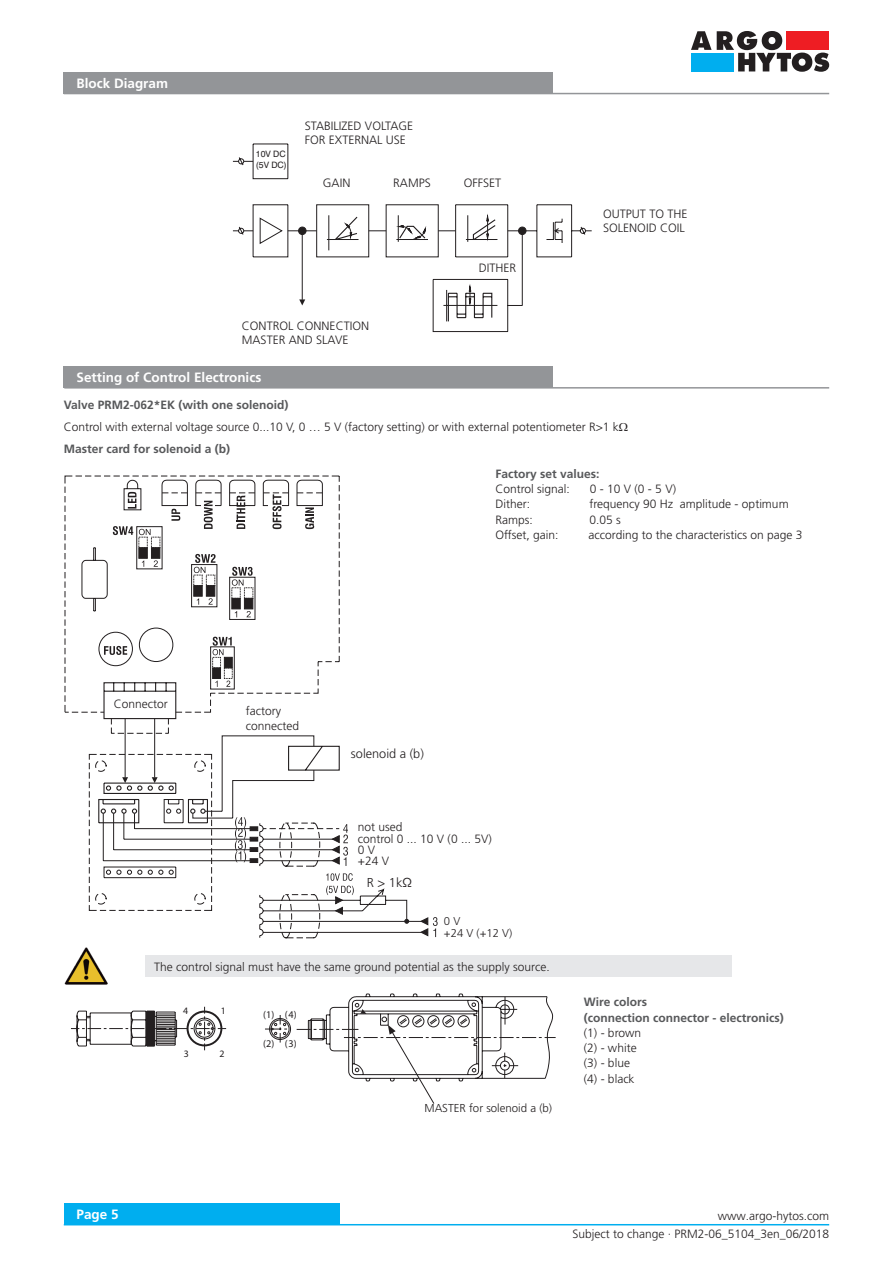
<style>
.page{position:relative;width:893px;height:1263px;background:#fff}
.page>*{position:absolute;margin:0;border:0;box-sizing:border-box;transform-origin:0 0}
._03_Headline_white{font:700 13.5px "Frutiger LT Pro";color:#fff}
._05_Subline_Copytext{font:300 12.9px "Frutiger LT Pro";color:#231f20}
._05_Subline_Copytext-2{font:300 12.75px "Frutiger LT Pro";color:#231f20}
._05_Subline_Copytext-3{font:300 12px "Frutiger LT Pro";color:#231f20}
._05_Subline_Copytext-4{font:700 12px "Frutiger LT Pro";color:#57585a}
._06_Text{font:300 12px/14.4px "Frutiger LT Pro";color:#231f20}
._05_Subline_Copytext-5{font:300 11.55px "Frutiger LT Pro";color:#231f20}
._05_Subline_Copytext-6{font:300 11.25px "Frutiger LT Pro";color:#231f20}
.t1{font:condensed 10.2px "Swiss 721 BTCE";color:#231f20}
.t2{font:condensed 9.9px "Swiss 721 BTCE";color:#231f20}
.t3{font:8.85px/10.9px "Swiss 721 BTCE";color:#231f20}
</style>
<div class="page">
<svg style="left:691px;top:31px;width:138px;height:41px"></svg>
<hr style="left:64px;top:1224px;width:765px;height:1px;background:#00aeef">
<div style="left:64px;top:1203px;width:276px;height:22px;background:#00aeef"></div>
<div style="left:64px;top:367px;width:489px;height:21px;background:#939598"></div>
<hr style="left:64px;top:387px;width:765px;height:2px;background:#939598">
<svg style="left:64px;top:475px;width:357px;height:463px"></svg>
<svg style="left:81px;top:480px;width:259px;height:398px"></svg>
<svg style="left:405px;top:919px;width:4px;height:4px"></svg>
<div style="left:136px;top:526px;width:26px;height:43px;border:1px solid #231f20"></div>
<div style="left:139px;top:548px;width:8px;height:10px;background:#231f20"></div>
<div style="left:151px;top:548px;width:9px;height:10px;background:#231f20"></div>
<svg style="left:142px;top:560px;width:2px;height:7px"></svg>
<svg style="left:154px;top:560px;width:4px;height:7px"></svg>
<svg style="left:139px;top:529px;width:21px;height:19px"></svg>
<div style="left:191px;top:564px;width:26px;height:43px;border:1px solid #231f20"></div>
<div style="left:194px;top:585px;width:8px;height:11px;background:#231f20"></div>
<div style="left:206px;top:585px;width:9px;height:11px;background:#231f20;border:1px solid #231f20"></div>
<svg style="left:197px;top:598px;width:2px;height:7px"></svg>
<svg style="left:208px;top:598px;width:5px;height:7px"></svg>
<div style="left:229px;top:577px;width:26px;height:43px;border:1px solid #231f20"></div>
<div style="left:232px;top:598px;width:8px;height:11px;background:#231f20"></div>
<div style="left:244px;top:598px;width:9px;height:11px;background:#231f20"></div>
<svg style="left:235px;top:611px;width:2px;height:6px"></svg>
<svg style="left:247px;top:611px;width:4px;height:6px"></svg>
<svg style="left:378px;top:889px;width:6px;height:3px"></svg>
<svg style="left:128px;top:492px;width:8px;height:17px"></svg>
<svg style="left:171px;top:509px;width:9px;height:12px"></svg>
<svg style="left:305px;top:507px;width:9px;height:22px"></svg>
<svg style="left:113px;top:526px;width:20px;height:9px"></svg>
<svg style="left:194px;top:554px;width:22px;height:32px"></svg>
<svg style="left:232px;top:567px;width:21px;height:31px"></svg>
<div style="left:201px;top:502px;width:14px;height:7px;background:#fff"></div>
<svg style="left:204px;top:501px;width:9px;height:28px"></svg>
<div style="left:269px;top:502px;width:13px;height:7px;background:#fff"></div>
<svg style="left:237px;top:495px;width:8px;height:34px"></svg>
<svg style="left:272px;top:494px;width:9px;height:35px"></svg>
<svg style="left:98px;top:637px;width:250px;height:229px"></svg>
<svg style="left:421px;top:917px;width:17px;height:20px"></svg>
<svg style="left:326px;top:873px;width:28px;height:41px"></svg>
<svg style="left:71px;top:1007px;width:155px;height:43px"></svg>
<svg style="left:265px;top:993px;width:291px;height:111px"></svg>
<div style="left:64px;top:72px;width:489px;height:22px;background:#939598"></div>
<hr style="left:64px;top:93px;width:765px;height:1px;background:#939598">
<svg style="left:232px;top:143px;width:360px;height:189px"></svg>
<div style="left:519px;top:227px;width:7px;height:8px;background:#231f20;border-radius:50%"></div>
<div style="left:518px;top:227px;width:8px;height:8px;border:1px solid #231f20;border-radius:50%"></div>
<img style="left:64px;top:947px;width:44px;height:38px">
<div style="left:145px;top:955px;width:586px;height:22px;background:#e6e7e9"></div>
<p class="_03_Headline_white" style="left:77px;top:75px;width:93px">Block Diagram</p>
<p class="t3" style="left:256px;top:148px;width:32px">10V DC (5V DC)</p>
<p class="_06_Text" style="left:305px;top:119px;width:110px">STABILIZED VOLTAGE</p>
<p class="_06_Text" style="left:305px;top:133px;width:103px">FOR EXTERNAL USE</p>
<p class="_06_Text" style="left:323px;top:176px;width:29px">GAIN</p>
<p class="_06_Text" style="left:393px;top:176px;width:39px">RAMPS</p>
<p class="_06_Text" style="left:464px;top:176px;width:39px">OFFSET</p>
<p class="_06_Text" style="left:479px;top:261px;width:39px">DITHER</p>
<p class="_06_Text" style="left:242px;top:318px;width:129px">CONTROL CONNECTION</p>
<p class="_06_Text" style="left:242px;top:333px;width:108px">MASTER AND SLAVE</p>
<p class="_06_Text" style="left:603px;top:206px;width:86px">OUTPUT TO THE<br>SOLENOID COIL</p>
<p class="_03_Headline_white" style="left:77px;top:370px;width:186px">Setting of Control Electronics</p>
<p class="_05_Subline_Copytext-4" style="left:64px;top:398px;width:226px">Valve PRM2-062*EK (with one solenoid)</p>
<p class="_05_Subline_Copytext-3" style="left:64px;top:420px;width:557px">Control with external voltage source 0...10 V, 0 … 5 V (factory setting) or with external potentiometer R&gt;1 k</p>
<p class="_05_Subline_Copytext-4" style="left:64px;top:442px;width:168px">Master card for solenoid a (b)</p>
<p class="_05_Subline_Copytext-3" style="left:114px;top:696px;width:56px">Connector</p>
<p class="_05_Subline_Copytext-4" style="left:495px;top:467px;width:106px">Factory set values:</p>
<p class="_05_Subline_Copytext-3" style="left:495px;top:482px;width:76px">Control signal:</p>
<p class="_05_Subline_Copytext-3" style="left:590px;top:482px;width:88px">0 - 10 V (0 - 5 V)</p>
<p class="_05_Subline_Copytext-3" style="left:495px;top:497px;width:36px">Dither:</p>
<p class="_05_Subline_Copytext-3" style="left:589px;top:497px;width:201px">frequency 90 Hz amplitude - optimum</p>
<p class="_05_Subline_Copytext-3" style="left:495px;top:513px;width:39px">Ramps:</p>
<p class="_05_Subline_Copytext-3" style="left:589px;top:513px;width:33px">0.05 s</p>
<p class="_05_Subline_Copytext-3" style="left:495px;top:528px;width:65px">Offset, gain:</p>
<p class="_05_Subline_Copytext-3" style="left:589px;top:528px;width:215px">according to the characteristics on page 3</p>
<p class="_05_Subline_Copytext-3" style="left:246px;top:704px;width:37px">factory</p>
<p class="_05_Subline_Copytext-3" style="left:246px;top:719px;width:55px">connected</p>
<p class="_05_Subline_Copytext-2" style="left:351px;top:747px;width:74px">solenoid a (b)</p>
<p class="_05_Subline_Copytext-3" style="left:358px;top:820px;width:46px">not used</p>
<p class="_05_Subline_Copytext-3" style="left:358px;top:831px;width:135px">control 0 ... 10 V (0 ... 5V)</p>
<p class="_05_Subline_Copytext-3" style="left:358px;top:843px;width:19px">0 V</p>
<p class="_05_Subline_Copytext-3" style="left:358px;top:854px;width:33px">+24 V</p>
<p class="_05_Subline_Copytext" style="left:367px;top:875px;width:47px">R &gt; 1kΩ</p>
<p class="_05_Subline_Copytext-6" style="left:444px;top:915px;width:18px">0 V</p>
<p class="_05_Subline_Copytext-6" style="left:444px;top:926px;width:70px">+24 V (+12 V)</p>
<p class="_05_Subline_Copytext-3" style="left:154px;top:959px;width:397px">The control signal must have the same ground potential as the supply source.</p>
<p class="t2" style="left:183px;top:1004px;width:7px">4</p>
<p class="t2" style="left:184px;top:1047px;width:7px">3</p>
<p class="t2" style="left:219px;top:1047px;width:7px">2</p>
<p class="t2" style="left:221px;top:1005px;width:7px">1</p>
<p class="t1" style="left:263px;top:1008px;width:35px">(1) (4)</p>
<p class="t1" style="left:263px;top:1037px;width:35px">(2) (3)</p>
<p class="_05_Subline_Copytext-5" style="left:424px;top:1102px;width:129px">MASTER for solenoid a (b)</p>
<p class="_05_Subline_Copytext-4" style="left:584px;top:995px;width:65px">Wire colors</p>
<p class="_05_Subline_Copytext-4" style="left:584px;top:1010px;width:201px">(connection connector - electronics)</p>
<p class="_05_Subline_Copytext-3" style="left:584px;top:1026px;width:59px">(1) - brown</p>
<p class="_05_Subline_Copytext-3" style="left:584px;top:1041px;width:54px">(2) - white</p>
<p class="_05_Subline_Copytext-3" style="left:584px;top:1056px;width:48px">(3) - blue</p>
<p class="_05_Subline_Copytext-3" style="left:584px;top:1071px;width:52px">(4) - black</p>
<p class="_03_Headline_white" style="left:77px;top:1206px;width:44px">Page 5</p>
<p class="_05_Subline_Copytext-3" style="left:718px;top:1208px;width:113px">www.argo-hytos.com</p>
<p class="_05_Subline_Copytext-3" style="left:572px;top:1226px;width:258px">Subject to change · PRM2-06_5104_3en_06/2018</p>
</div>
